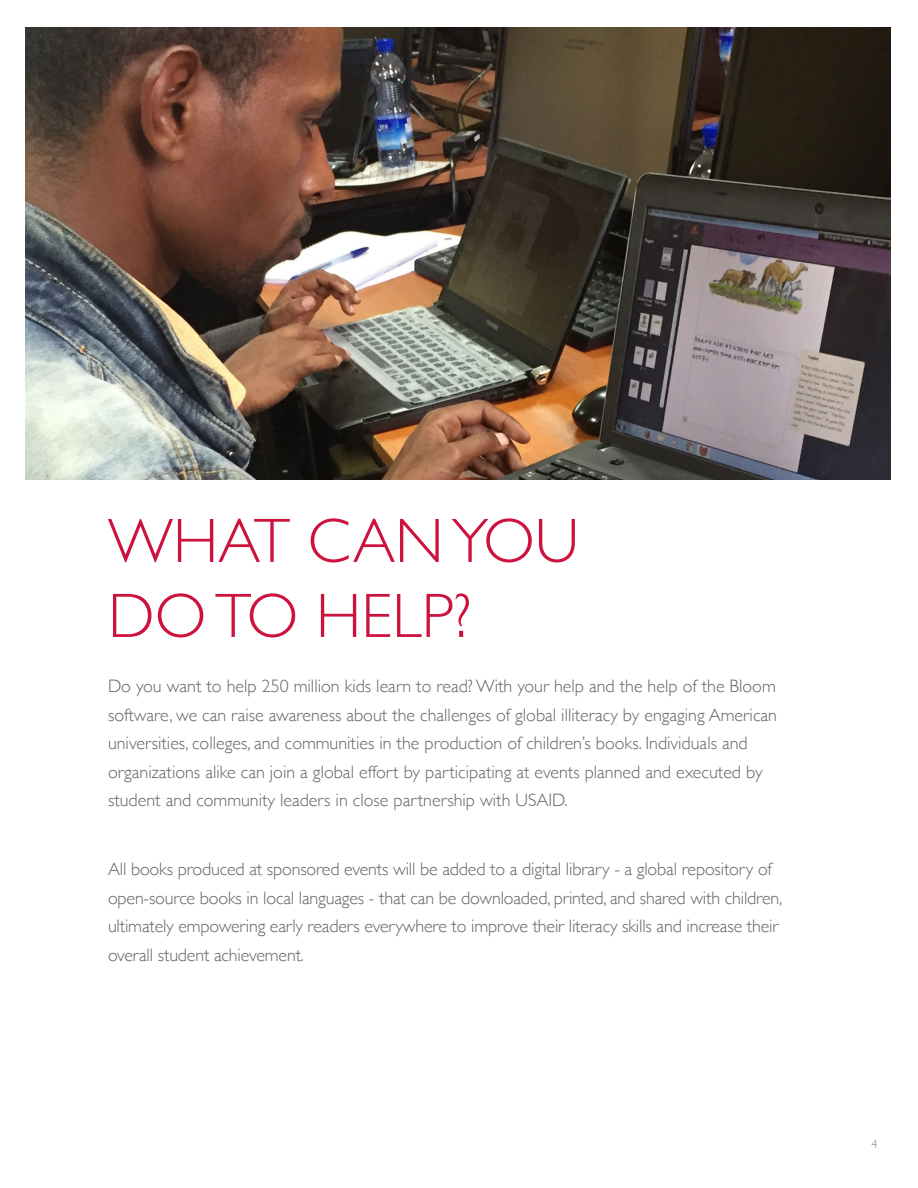
<style>
.page{position:relative;width:918px;height:1188px;background:#fff}
.page>*{position:absolute;margin:0;border:0;box-sizing:border-box;transform-origin:0 0}
.subtitle{font:300 63px/75px "Gill Sans";color:#cd123d}
.subtitle-2{font:300 18px/28.5px "Gill Sans";color:#676362}
.Bullets_List_-_check{font:300 12px "Gill Sans";color:#848482}
</style>
<div class="page">
<img style="left:26px;top:27px;width:865px;height:453px">
<p class="subtitle" style="left:108px;top:501px;width:472px">WHAT CAN YOU<br>DO TO HELP?</p>
<p class="subtitle-2" style="left:108px;top:671px;width:671px">Do you want to help 250 million kids learn to read? With your help and the help of the Bloom software, we can raise awareness about the challenges of global illiteracy by engaging American universities, colleges, and communities in the production of children’s books. Individuals and organizations alike can join a global effort by participating at events planned and executed by student and community leaders in close partnership with USAID.</p>
<p class="subtitle-2" style="left:108px;top:854px;width:676px">All books produced at sponsored events will be added to a digital library - a global repository of open-source books in local languages - that can be downloaded, printed, and shared with children, ultimately empowering early readers everywhere to improve their literacy skills and increase their overall student achievement.</p>
<p class="Bullets_List_-_check" style="left:872px;top:1134px;width:7px">4</p>
</div>
